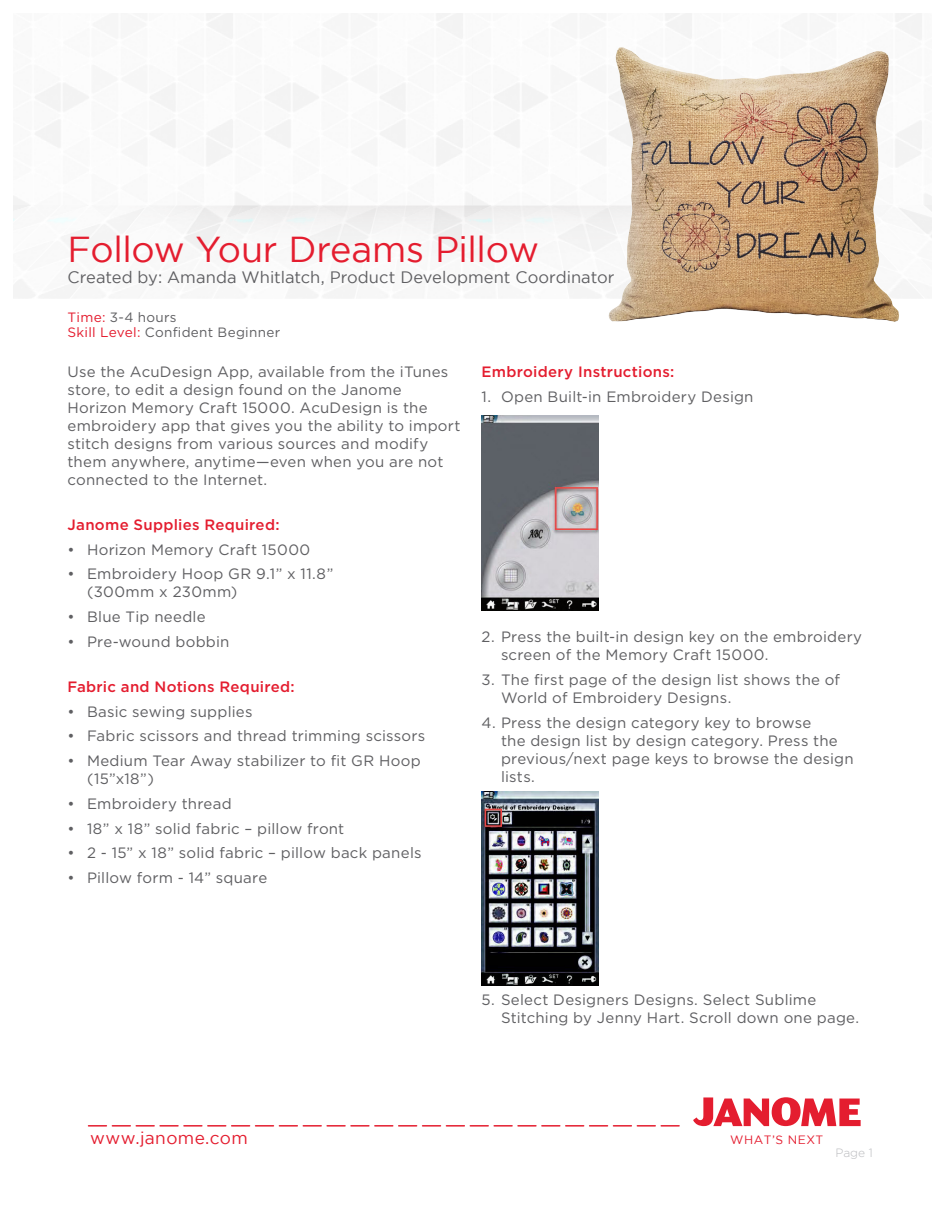
<style>
.page{position:relative;width:945px;height:1215px;background:#fff}
.page>*{position:absolute;margin:0;border:0;box-sizing:border-box;transform-origin:0 0}
.t1{font:36px "Gotham";letter-spacing:-.01em;color:#e41d2f}
.t2{font:17.25px "Gotham";letter-spacing:.025em;color:#e41d2f}
.t3{font:16.5px "Gotham";letter-spacing:.005em;color:#5f5f62}
.Paragraph_Style_1{font:15px/18px "Gotham HTF";letter-spacing:.015em;color:#5f5f62}
.Paragraph_Style_1-2{font:500 15px "Gotham HTF";letter-spacing:.02em;color:#e41d2f}
.Paragraph_Style_1-3{font:13.5px "Gotham HTF";letter-spacing:.025em;color:#5f5f62}
.t4{font:12px "Gotham";letter-spacing:.045em;color:#e41d2f}
.t5{font:300 12px "Gotham HTF";color:#babbbe}
.s1{color:#e41d2f}
</style>
<div class="page">
<svg style="left:65px;top:206px;width:533px;height:65px"></svg>
<svg style="left:693px;top:1097px;width:168px;height:29px"></svg>
<svg style="left:88px;top:1125px;width:591px;height:2px"></svg>
<img style="left:598px;top:40px;width:306px;height:282px">
<img style="left:482px;top:416px;width:116px;height:194px">
<img style="left:482px;top:791px;width:116px;height:195px">
<h1 class="t1" style="left:68px;top:229px;width:473px">Follow Your Dreams Pillow</h1>
<p class="t3" style="left:68px;top:268px;width:548px">Created by: Amanda Whitlatch, Product Development Coordinator</p>
<p class="Paragraph_Style_1-3" style="left:68px;top:309px;width:111px"><span class="s1">Time:</span> 3-4 hours</p>
<p class="Paragraph_Style_1-3" style="left:68px;top:325px;width:214px"><span class="s1">Skill Level:</span> Confident Beginner</p>
<p class="Paragraph_Style_1" style="left:68px;top:362px;width:395px">Use the AcuDesign App, available from the iTunes store, to edit a design found on the Janome Horizon Memory Craft 15000. AcuDesign is the embroidery app that gives you the ability to import stitch designs from various sources and modify them anywhere, anytime—even when you are not connected to the Internet.</p>
<p class="Paragraph_Style_1-2" style="left:68px;top:516px;width:214px">Janome Supplies Required:</p>
<p class="Paragraph_Style_1" style="left:68px;top:540px;width:244px">• Horizon Memory Craft 15000</p>
<p class="Paragraph_Style_1" style="left:87px;top:565px;width:248px;text-indent:-20px">• Embroidery Hoop GR 9.1” x 11.8” (300mm x 230mm)</p>
<p class="Paragraph_Style_1" style="left:68px;top:608px;width:140px">• Blue Tip needle</p>
<p class="Paragraph_Style_1" style="left:68px;top:632px;width:163px">• Pre-wound bobbin</p>
<p class="Paragraph_Style_1-2" style="left:68px;top:678px;width:229px">Fabric and Notions Required:</p>
<p class="Paragraph_Style_1" style="left:68px;top:702px;width:187px">• Basic sewing supplies</p>
<p class="Paragraph_Style_1" style="left:68px;top:727px;width:359px">• Fabric scissors and thread trimming scissors</p>
<p class="Paragraph_Style_1" style="left:87px;top:752px;width:335px;text-indent:-20px">• Medium Tear Away stabilizer to fit GR Hoop (15”x18”)</p>
<p class="Paragraph_Style_1" style="left:68px;top:794px;width:166px">• Embroidery thread</p>
<p class="Paragraph_Style_1" style="left:68px;top:819px;width:278px">• 18” x 18” solid fabric – pillow front</p>
<p class="Paragraph_Style_1" style="left:68px;top:844px;width:356px">• 2 - 15” x 18” solid fabric – pillow back panels</p>
<p class="Paragraph_Style_1" style="left:68px;top:869px;width:201px">• Pillow form - 14” square</p>
<p class="Paragraph_Style_1-2" style="left:482px;top:363px;width:194px">Embroidery Instructions:</p>
<p class="Paragraph_Style_1" style="left:482px;top:387px;width:274px">1. Open Built-in Embroidery Design</p>
<p class="Paragraph_Style_1" style="left:501px;top:628px;width:363px;text-indent:-20px">2. Press the built-in design key on the embroidery screen of the Memory Craft 15000.</p>
<p class="Paragraph_Style_1" style="left:501px;top:671px;width:341px;text-indent:-20px">3. The first page of the design list shows the of<br>World of Embroidery Designs.</p>
<p class="Paragraph_Style_1" style="left:501px;top:713px;width:354px;text-indent:-20px">4. Press the design category key to browse<br>the design list by design category. Press the previous/next page keys to browse the design lists.</p>
<p class="Paragraph_Style_1" style="left:501px;top:990px;width:360px;text-indent:-20px">5. Select Designers Designs. Select Sublime<br>Stitching by Jenny Hart. Scroll down one page.</p>
<p class="t2" style="left:90px;top:1128px;width:159px">www.janome.com</p>
<p class="t4" style="left:730px;top:1133px;width:95px">WHAT’S NEXT</p>
<p class="t5" style="left:835px;top:1147px;width:39px">Page 1</p>
</div>
